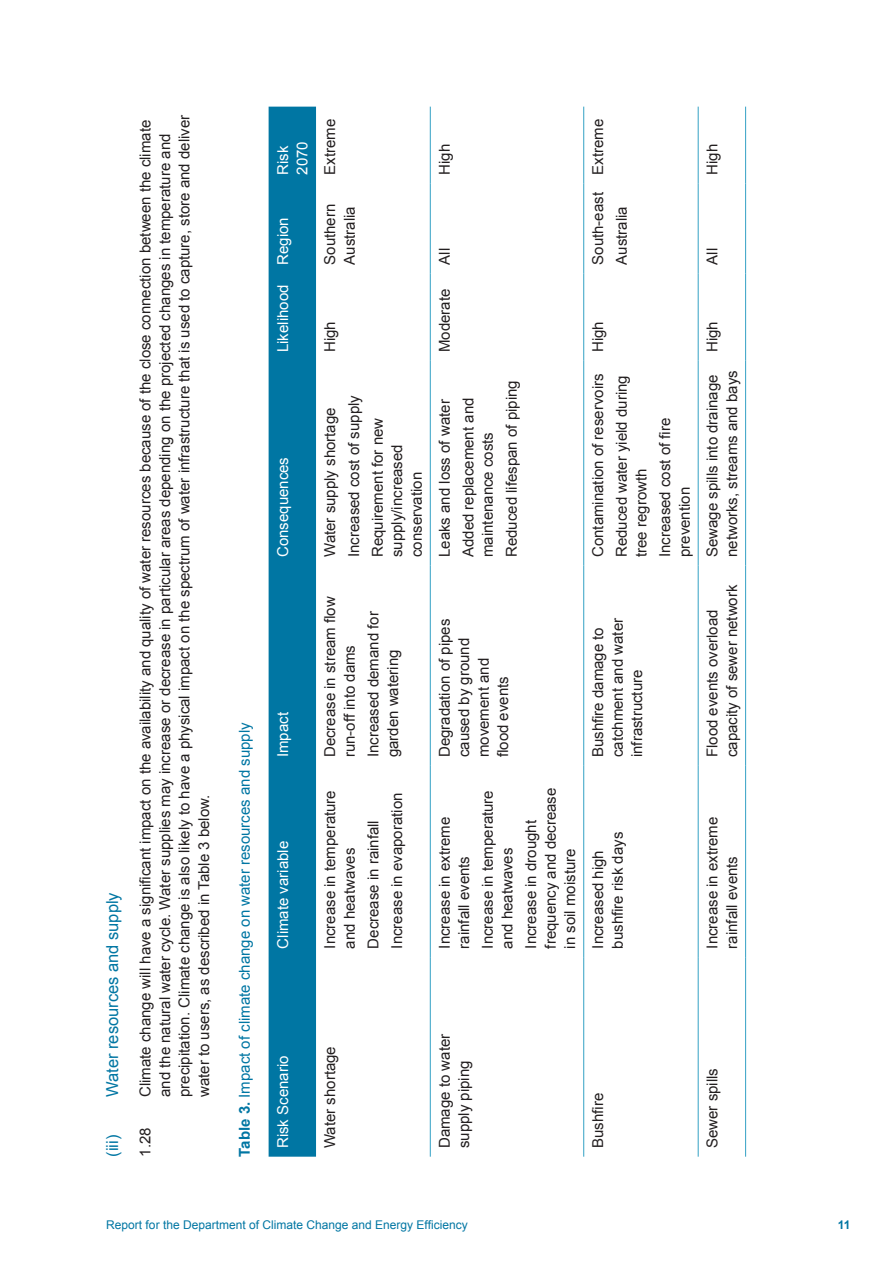
<style>
.page{position:relative;width:893px;height:1263px;background:#fff}
.page>*{position:absolute;margin:0;border:0;box-sizing:border-box;transform-origin:0 0}
.Header_2{font:16.5px "Arial";color:#0076a3}
.Table_Body{font:15px/19.5px "Arial";color:#231f20}
.Body_tabbed{font:15px/19.5px "Arial";color:#231f20}
.Table_header{font:15px "Arial";color:#fff}
.Table_Fig_header{font:15px "Arial";color:#0076a3}
.t1{font:12px "Arial";color:#0076a3}
.t2{font:700 12px "Arial";color:#0076a3}
.s1{font-weight:700}
</style>
<div class="page">
<div style="left:269px;top:107px;width:47px;height:1050px;background:#0076a3"></div>
<hr style="left:430px;top:957px;width:1px;height:200px;background:#33a1c5">
<hr style="left:430px;top:766px;width:1px;height:191px;background:#33a1c5">
<hr style="left:430px;top:566px;width:1px;height:200px;background:#33a1c5">
<hr style="left:430px;top:361px;width:1px;height:205px;background:#33a1c5">
<hr style="left:430px;top:273px;width:1px;height:88px;background:#33a1c5">
<hr style="left:430px;top:183px;width:1px;height:90px;background:#33a1c5">
<hr style="left:430px;top:107px;width:1px;height:76px;background:#33a1c5">
<hr style="left:583px;top:957px;width:1px;height:200px;background:#33a1c5">
<hr style="left:583px;top:766px;width:1px;height:191px;background:#33a1c5">
<hr style="left:583px;top:566px;width:1px;height:200px;background:#33a1c5">
<hr style="left:583px;top:361px;width:1px;height:205px;background:#33a1c5">
<hr style="left:583px;top:273px;width:1px;height:88px;background:#33a1c5">
<hr style="left:583px;top:183px;width:1px;height:90px;background:#33a1c5">
<hr style="left:583px;top:107px;width:1px;height:76px;background:#33a1c5">
<hr style="left:698px;top:957px;width:1px;height:200px;background:#33a1c5">
<hr style="left:698px;top:766px;width:1px;height:191px;background:#33a1c5">
<hr style="left:698px;top:566px;width:1px;height:200px;background:#33a1c5">
<hr style="left:698px;top:361px;width:1px;height:205px;background:#33a1c5">
<hr style="left:698px;top:273px;width:1px;height:88px;background:#33a1c5">
<hr style="left:698px;top:183px;width:1px;height:90px;background:#33a1c5">
<hr style="left:698px;top:107px;width:1px;height:76px;background:#33a1c5">
<hr style="left:745px;top:957px;width:1px;height:200px;background:#33a1c5">
<hr style="left:745px;top:766px;width:1px;height:191px;background:#33a1c5">
<hr style="left:745px;top:566px;width:1px;height:200px;background:#33a1c5">
<hr style="left:745px;top:361px;width:1px;height:205px;background:#33a1c5">
<hr style="left:745px;top:273px;width:1px;height:88px;background:#33a1c5">
<hr style="left:745px;top:183px;width:1px;height:90px;background:#33a1c5">
<hr style="left:745px;top:107px;width:1px;height:76px;background:#33a1c5">
<p class="Header_2" style="left:102px;top:1097px;width:206px;rotate:-90deg">Water resources and supply</p>
<p class="Header_2" style="left:102px;top:1157px;width:23px;rotate:-90deg">(iii)</p>
<p class="Body_tabbed" style="left:136px;top:1097px;width:984px;rotate:-90deg">Climate change will have a significant impact on the availability and quality of water resources because of the close connection between the climate and the natural water cycle. Water supplies may increase or decrease in particular areas depending on the projected changes in temperature and precipitation. Climate change is also likely to have a physical impact on the spectrum of water infrastructure that is used to capture, store and deliver water to users, as described in Table 3 below.</p>
<p class="Body_tabbed" style="left:136px;top:1157px;width:31px;rotate:-90deg">1.28</p>
<p class="Table_Fig_header" style="left:235px;top:1157px;width:436px;rotate:-90deg"><span class="s1">Table 3.</span> Impact of climate change on water resources and supply</p>
<p class="Table_header" style="left:273px;top:175px;width:31px;rotate:-90deg">Risk</p>
<p class="Table_header" style="left:292px;top:175px;width:35px;rotate:-90deg">2070</p>
<p class="Table_header" style="left:273px;top:265px;width:49px;rotate:-90deg">Region</p>
<p class="Table_header" style="left:273px;top:352px;width:69px;rotate:-90deg">Likelihood</p>
<p class="Table_Body" style="left:320px;top:175px;width:57px;rotate:-90deg">Extreme</p>
<p class="Table_Body" style="left:320px;top:265px;width:62px;rotate:-90deg">Southern<br>Australia</p>
<p class="Table_Body" style="left:320px;top:352px;width:32px;rotate:-90deg">High</p>
<p class="Table_header" style="left:273px;top:557px;width:102px;rotate:-90deg">Consequences</p>
<p class="Table_header" style="left:273px;top:757px;width:47px;rotate:-90deg">Impact</p>
<p class="Table_header" style="left:273px;top:949px;width:109px;rotate:-90deg">Climate variable</p>
<p class="Table_Body" style="left:320px;top:557px;width:151px;rotate:-90deg">Water supply shortage</p>
<p class="Table_Body" style="left:344px;top:557px;width:163px;rotate:-90deg">Increased cost of supply</p>
<p class="Table_Body" style="left:368px;top:557px;width:141px;rotate:-90deg">Requirement for new supply/increased conservation</p>
<p class="Table_Body" style="left:320px;top:757px;width:162px;rotate:-90deg">Decrease in stream flow run-off into dams</p>
<p class="Table_Body" style="left:364px;top:757px;width:148px;rotate:-90deg">Increased demand for garden watering</p>
<p class="Table_Body" style="left:320px;top:949px;width:160px;rotate:-90deg">Increase in temperature and heatwaves</p>
<p class="Table_Body" style="left:364px;top:949px;width:130px;rotate:-90deg">Decrease in rainfall</p>
<p class="Table_Body" style="left:387px;top:949px;width:157px;rotate:-90deg">Increase in evaporation</p>
<p class="Table_Body" style="left:435px;top:175px;width:32px;rotate:-90deg">High</p>
<p class="Table_Body" style="left:435px;top:265px;width:18px;rotate:-90deg">All</p>
<p class="Table_Body" style="left:435px;top:352px;width:65px;rotate:-90deg">Moderate</p>
<p class="Table_Body" style="left:435px;top:557px;width:159px;rotate:-90deg">Leaks and loss of water</p>
<p class="Table_Body" style="left:459px;top:557px;width:161px;rotate:-90deg">Added replacement and maintenance costs</p>
<p class="Table_Body" style="left:502px;top:557px;width:178px;rotate:-90deg">Reduced lifespan of piping</p>
<p class="Table_Body" style="left:435px;top:757px;width:140px;rotate:-90deg">Degradation of pipes caused by ground movement and<br>flood events</p>
<p class="Table_Body" style="left:435px;top:949px;width:133px;rotate:-90deg">Increase in extreme rainfall events</p>
<p class="Table_Body" style="left:478px;top:949px;width:160px;rotate:-90deg">Increase in temperature and heatwaves</p>
<p class="Table_Body" style="left:521px;top:949px;width:162px;rotate:-90deg">Increase in drought frequency and decrease in soil moisture</p>
<p class="Table_Body" style="left:588px;top:175px;width:57px;rotate:-90deg">Extreme</p>
<p class="Table_Body" style="left:588px;top:265px;width:74px;rotate:-90deg">South-east</p>
<p class="Table_Body" style="left:612px;top:265px;width:60px;rotate:-90deg">Australia</p>
<p class="Table_Body" style="left:703px;top:175px;width:32px;rotate:-90deg">High</p>
<p class="Table_Body" style="left:703px;top:265px;width:18px;rotate:-90deg">All</p>
<p class="Table_Body" style="left:588px;top:352px;width:32px;rotate:-90deg">High</p>
<p class="Table_Body" style="left:588px;top:557px;width:185px;rotate:-90deg">Contamination of reservoirs</p>
<p class="Table_Body" style="left:612px;top:557px;width:183px;rotate:-90deg">Reduced water yield during tree regrowth</p>
<p class="Table_Body" style="left:655px;top:557px;width:141px;rotate:-90deg">Increased cost of fire prevention</p>
<p class="Table_Body" style="left:588px;top:757px;width:141px;rotate:-90deg">Bushfire damage to catchment and water infrastructure</p>
<p class="Table_Body" style="left:703px;top:352px;width:32px;rotate:-90deg">High</p>
<p class="Table_Body" style="left:703px;top:557px;width:188px;rotate:-90deg">Sewage spills into drainage networks, streams and bays</p>
<p class="Table_Body" style="left:703px;top:757px;width:174px;rotate:-90deg">Flood events overload capacity of sewer network</p>
<p class="Table_Body" style="left:588px;top:949px;width:118px;rotate:-90deg">Increased high bushfire risk days</p>
<p class="Table_Body" style="left:703px;top:949px;width:133px;rotate:-90deg">Increase in extreme rainfall events</p>
<p class="Table_header" style="left:273px;top:1148px;width:94px;rotate:-90deg">Risk Scenario</p>
<p class="Table_Body" style="left:320px;top:1148px;width:103px;rotate:-90deg">Water shortage</p>
<p class="Table_Body" style="left:435px;top:1148px;width:116px;rotate:-90deg">Damage to water supply piping</p>
<p class="Table_Body" style="left:588px;top:1148px;width:57px;rotate:-90deg">Bushfire</p>
<p class="Table_Body" style="left:703px;top:1148px;width:82px;rotate:-90deg">Sewer spills</p>
<p class="t1" style="left:106px;top:1217px;width:363px">Report for the Department of Climate Change and Energy Efficiency</p>
<p class="t2" style="left:838px;top:1217px;width:14px">11</p>
</div>
